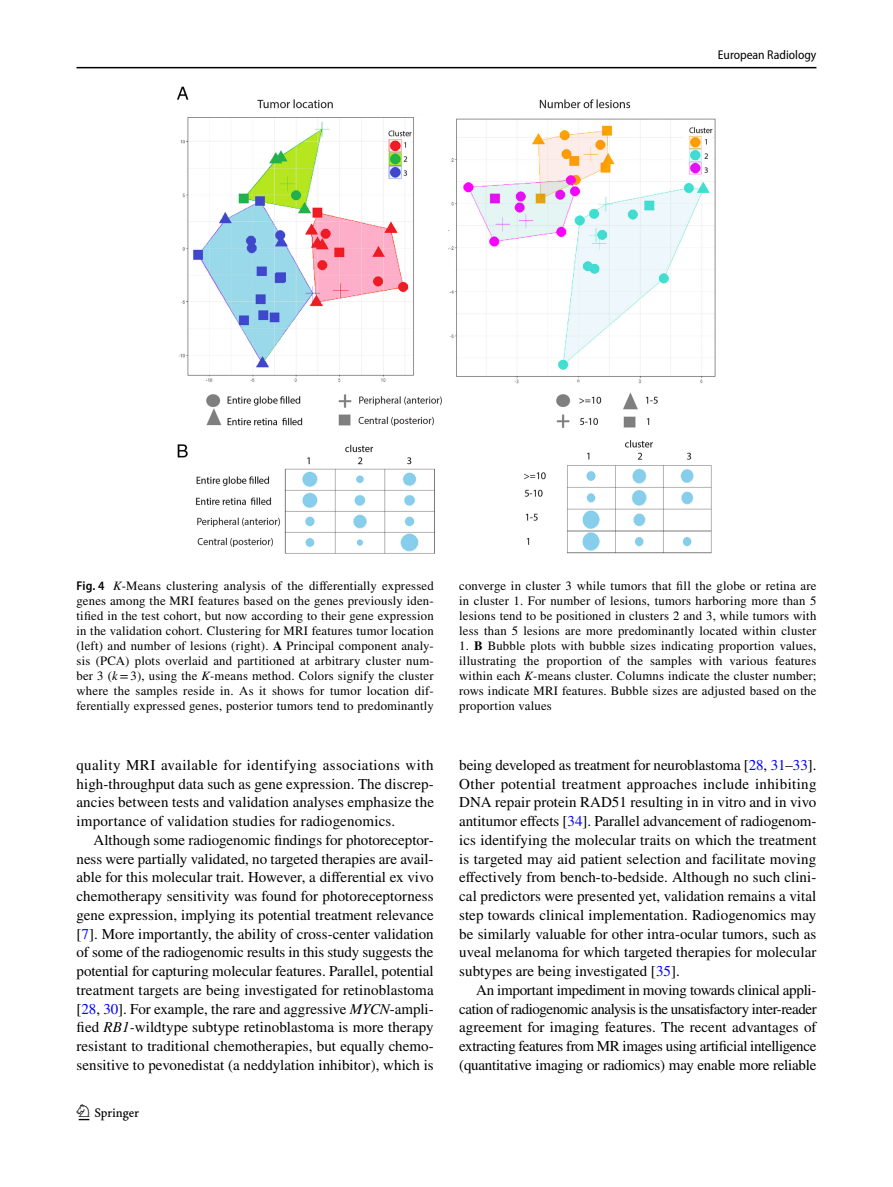
<style>
.page{position:relative;width:893px;height:1187px;background:#fff}
.page>*{position:absolute;margin:0;border:0;box-sizing:border-box;transform-origin:0 0}
.t1{font:22.5px "Springnew Regular 2";color:#000}
.t2{font:15px/18.8px "STIX";letter-spacing:.005em;color:#000;text-align:justify}
.t3{font:12.75px/15px "STIX";letter-spacing:.015em;color:#000;text-align:justify}
.t4{font:semi-condensed 12.75px "Myriad Pro";color:#000}
.s1{font-family:"Myriad Pro";font-weight:600;font-stretch:semi-condensed}
.s2{font-style:italic}
.s3{font-weight:700}
.s4{color:#00f}
</style>
<div class="page">
<hr style="left:77px;top:67px;width:739px;height:1px;background:#000">
<img style="left:177px;top:87px;width:539px;height:467px">
<p class="t4" style="left:718px;top:48px;width:100px">European Radiology</p>
<p class="t3" style="left:77px;top:578px;width:359px"><span class="s1">Fig. 4</span> <span class="s2">K</span>-Means clustering analysis of the differentially expressed genes among the MRI features based on the genes previously iden&shy;tified in the test cohort, but now according to their gene expression in the validation cohort. Clustering for MRI features tumor location (left) and number of lesions (right). <span class="s3">A</span> Principal component analy&shy;sis (PCA) plots overlaid and partitioned at arbitrary cluster num&shy;ber 3 (<span class="s2">k</span>=3), using the <span class="s2">K</span>-means method. Colors signify the cluster where the samples reside in. As it shows for tumor location dif&shy;ferentially expressed genes, posterior tumors tend to predominantly</p>
<p class="t3" style="left:459px;top:578px;width:359px">converge in cluster 3 while tumors that fill the globe or retina are in cluster 1. For number of lesions, tumors harboring more than 5 lesions tend to be positioned in clusters 2 and 3, while tumors with less than 5 lesions are more predominantly located within cluster</p>
<p class="t3" style="left:459px;top:638px;width:359px">1. <span class="s3">B</span> Bubble plots with bubble sizes indicating proportion values, illustrating the proportion of the samples with various features within each <span class="s2">K</span>-means cluster. Columns indicate the cluster number; rows indicate MRI features. Bubble sizes are adjusted based on the proportion values</p>
<p class="t2" style="left:77px;top:756px;width:359px">quality MRI available for identifying associations with high-throughput data such as gene expression. The discrep&shy;ancies between tests and validation analyses emphasize the importance of validation studies for radiogenomics.</p>
<p class="t2" style="left:77px;top:831px;width:359px;text-indent:17px">Although some radiogenomic findings for photoreceptor&shy;ness were partially validated, no targeted therapies are avail&shy;able for this molecular trait. However, a differential ex vivo chemotherapy sensitivity was found for photoreceptorness gene expression, implying its potential treatment relevance [<span class="s4">7</span>]. More importantly, the ability of cross-center validation of some of the radiogenomic results in this study suggests the potential for capturing molecular features. Parallel, potential treatment targets are being investigated for retinoblastoma [<span class="s4">28</span>, <span class="s4">30</span>]. For example, the rare and aggressive <span class="s2">MYCN</span>-ampli&shy;fied <span class="s2">RB1-</span>wildtype subtype retinoblastoma is more therapy resistant to traditional chemotherapies, but equally chemo&shy;sensitive to pevonedistat (a neddylation inhibitor), which is</p>
<h1 class="t1" style="left:79px;top:1104px;width:62px">1 3</h1>
<p class="t2" style="left:459px;top:756px;width:359px">being developed as treatment for neuroblastoma [<span class="s4">28</span>, <span class="s4">31</span>–<span class="s4">33</span>].<br>Other potential treatment approaches include inhibiting DNA repair protein RAD51 resulting in in vitro and in vivo antitumor effects [<span class="s4">34</span>]. Parallel advancement of radiogenom&shy;ics identifying the molecular traits on which the treatment is targeted may aid patient selection and facilitate moving effectively from bench-to-bedside. Although no such clini&shy;cal predictors were presented yet, validation remains a vital step towards clinical implementation. Radiogenomics may be similarly valuable for other intra-ocular tumors, such as uveal melanoma for which targeted therapies for molecular subtypes are being investigated [<span class="s4">35</span>].</p>
<p class="t2" style="left:459px;top:981px;width:359px;text-indent:17px">An important impediment in moving towards clinical appli&shy;cation of radiogenomic analysis is the unsatisfactory inter-reader agreement for imaging features. The recent advantages of extracting features from MR images using artificial intelligence (quantitative imaging or radiomics) may enable more reliable</p>
</div>
